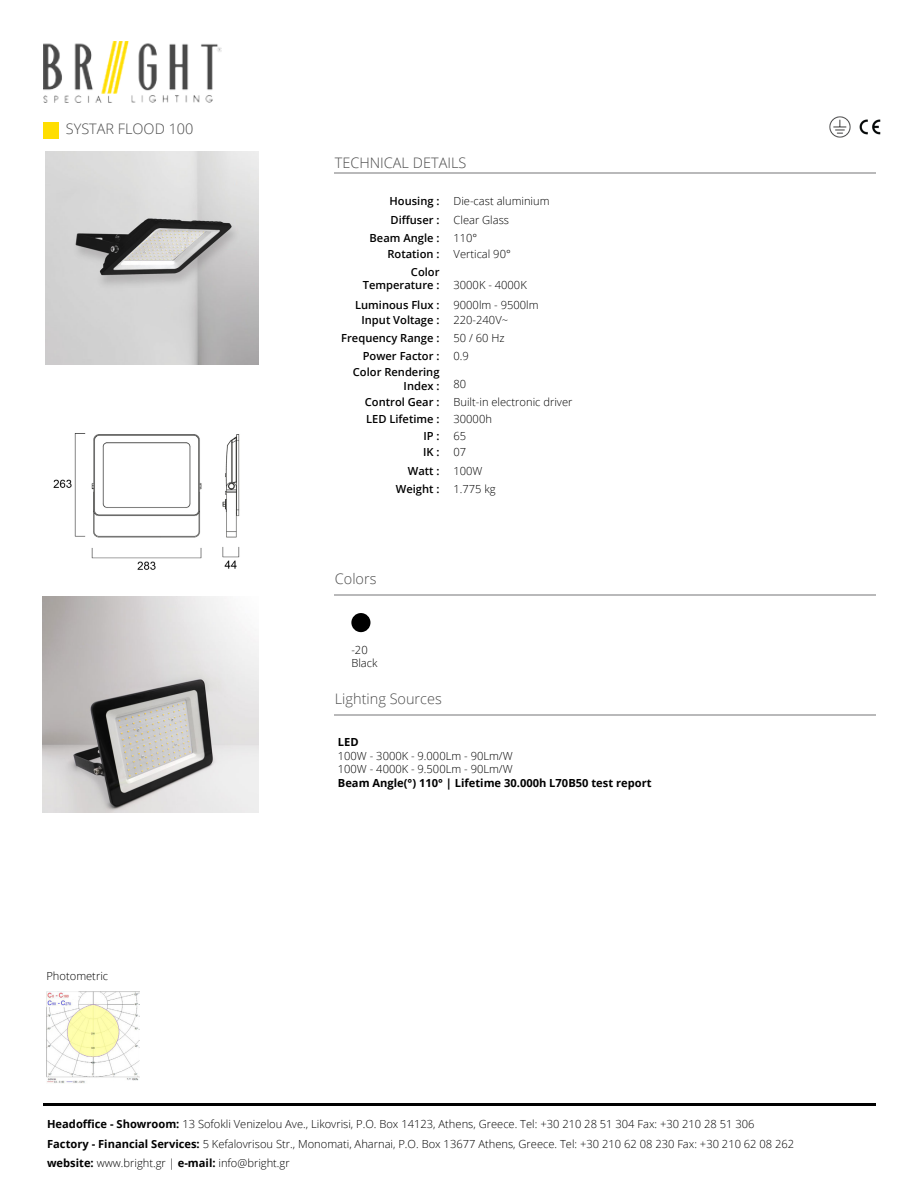
<style>
.page{position:relative;width:918px;height:1188px;background:#fff}
.page>*{position:absolute;margin:0;border:0;box-sizing:border-box;transform-origin:0 0}
.t1{font:300 14.55px "Open Sans";color:#4b4b4b}
.t2{font:300 11.1px/19.5px "Open Sans";color:#000}
.t3{font:600 11.1px/13.4px "Open Sans";color:#000;text-align:right}
.t4{font:700 11.1px "Open Sans";color:#000}
.s1{font-weight:700}
</style>
<div class="page">
<img style="left:44px;top:42px;width:178px;height:60px">
<hr style="left:334px;top:172px;width:542px;height:2px;background:#b9b9ba">
<hr style="left:334px;top:594px;width:542px;height:1px;background:#b9b9ba">
<div style="left:44px;top:122px;width:15px;height:17px;background:#ffde00"></div>
<hr style="left:44px;top:1103px;width:832px;height:2px;background:#000">
<div style="left:351px;top:613px;width:19px;height:19px;background:#000;border-radius:50%"></div>
<hr style="left:334px;top:715px;width:542px;height:1px;background:#b9b9ba">
<img style="left:860px;top:119px;width:21px;height:16px">
<img style="left:829px;top:116px;width:22px;height:22px">
<img style="left:46px;top:152px;width:213px;height:212px">
<img style="left:53px;top:433px;width:187px;height:137px">
<img style="left:47px;top:991px;width:93px;height:93px">
<img style="left:42px;top:596px;width:217px;height:217px">
<h1 class="t1" style="left:66px;top:119px;width:129px">SYSTAR FLOOD 100</h1>
<p class="t2" style="left:46px;top:966px;width:63px">Photometric</p>
<h1 class="t1" style="left:335px;top:153px;width:133px">TECHNICAL DETAILS</h1>
<p class="t3" style="left:390px;top:194px;width:52px">Housing :</p>
<p class="t2" style="left:454px;top:191px;width:97px">Die-cast aluminium</p>
<p class="t3" style="left:390px;top:213px;width:51px">Diffuser :</p>
<p class="t2" style="left:454px;top:210px;width:57px">Clear Glass</p>
<p class="t3" style="left:370px;top:231px;width:71px">Beam Angle :</p>
<p class="t2" style="left:454px;top:228px;width:25px">110°</p>
<p class="t3" style="left:387px;top:247px;width:54px">Rotation :</p>
<p class="t2" style="left:454px;top:244px;width:59px">Vertical 90°</p>
<p class="t3" style="left:363px;top:265px;width:78px">Color<br>Temperature :</p>
<p class="t2" style="left:454px;top:275px;width:75px">3000K - 4000K</p>
<p class="t3" style="left:355px;top:298px;width:86px">Luminous Flux :</p>
<p class="t2" style="left:454px;top:295px;width:87px">9000lm - 9500lm</p>
<p class="t3" style="left:362px;top:313px;width:80px">Input Voltage :</p>
<p class="t2" style="left:454px;top:310px;width:56px">220-240V~</p>
<p class="t3" style="left:341px;top:331px;width:100px">Frequency Range :</p>
<p class="t2" style="left:454px;top:328px;width:53px">50 / 60 Hz</p>
<p class="t3" style="left:363px;top:349px;width:78px">Power Factor :</p>
<p class="t2" style="left:454px;top:346px;width:17px">0.9</p>
<p class="t3" style="left:353px;top:365px;width:88px">Color Rendering<br>Index :</p>
<p class="t2" style="left:454px;top:374px;width:14px">80</p>
<p class="t3" style="left:365px;top:395px;width:76px">Control Gear :</p>
<p class="t2" style="left:454px;top:392px;width:120px">Built-in electronic driver</p>
<p class="t3" style="left:366px;top:412px;width:75px">LED Lifetime :</p>
<p class="t2" style="left:454px;top:409px;width:40px">30000h</p>
<p class="t3" style="left:423px;top:429px;width:18px">IP :</p>
<p class="t2" style="left:454px;top:426px;width:14px">65</p>
<p class="t3" style="left:423px;top:445px;width:18px">IK :</p>
<p class="t2" style="left:454px;top:442px;width:14px">07</p>
<p class="t3" style="left:396px;top:482px;width:45px">Weight :</p>
<p class="t2" style="left:454px;top:479px;width:44px">1.775 kg</p>
<p class="t3" style="left:408px;top:464px;width:33px">Watt :</p>
<p class="t2" style="left:454px;top:460px;width:31px">100W</p>
<h1 class="t1" style="left:335px;top:569px;width:43px">Colors</h1>
<p class="t2" style="left:351px;top:643px;width:28px;line-height:13.4px">-20<br>Black</p>
<h1 class="t1" style="left:335px;top:689px;width:109px">Lighting Sources</h1>
<p class="t4" style="left:338px;top:735px;width:22px">LED</p>
<p class="t2" style="left:338px;top:749px;width:176px;line-height:13.5px">100W - 3000K - 9.000Lm - 90Lm/W<br>100W - 4000K - 9.500Lm - 90Lm/W</p>
<p class="t4" style="left:338px;top:775px;width:315px">Beam Angle(°) 110° | Lifetime 30.000h L70B50 test report</p>
<p class="t2" style="left:47px;top:1114px;width:749px"><span class="s1">Headoffice - Showroom:</span> 13 Sofokli Venizelou Ave., Likovrisi, P.O. Box 14123, Athens, Greece. Tel: +30 210 28 51 304 Fax: +30 210 28 51 306<br><span class="s1">Factory - Financial Services:</span> 5 Kefalovrisou Str., Monomati, Aharnai, P.O. Box 13677 Athens, Greece. Tel: +30 210 62 08 230 Fax: +30 210 62 08 262 <span class="s1">website:</span> www.bright.gr | <span class="s1">e-mail:</span> info@bright.gr</p>
</div>
